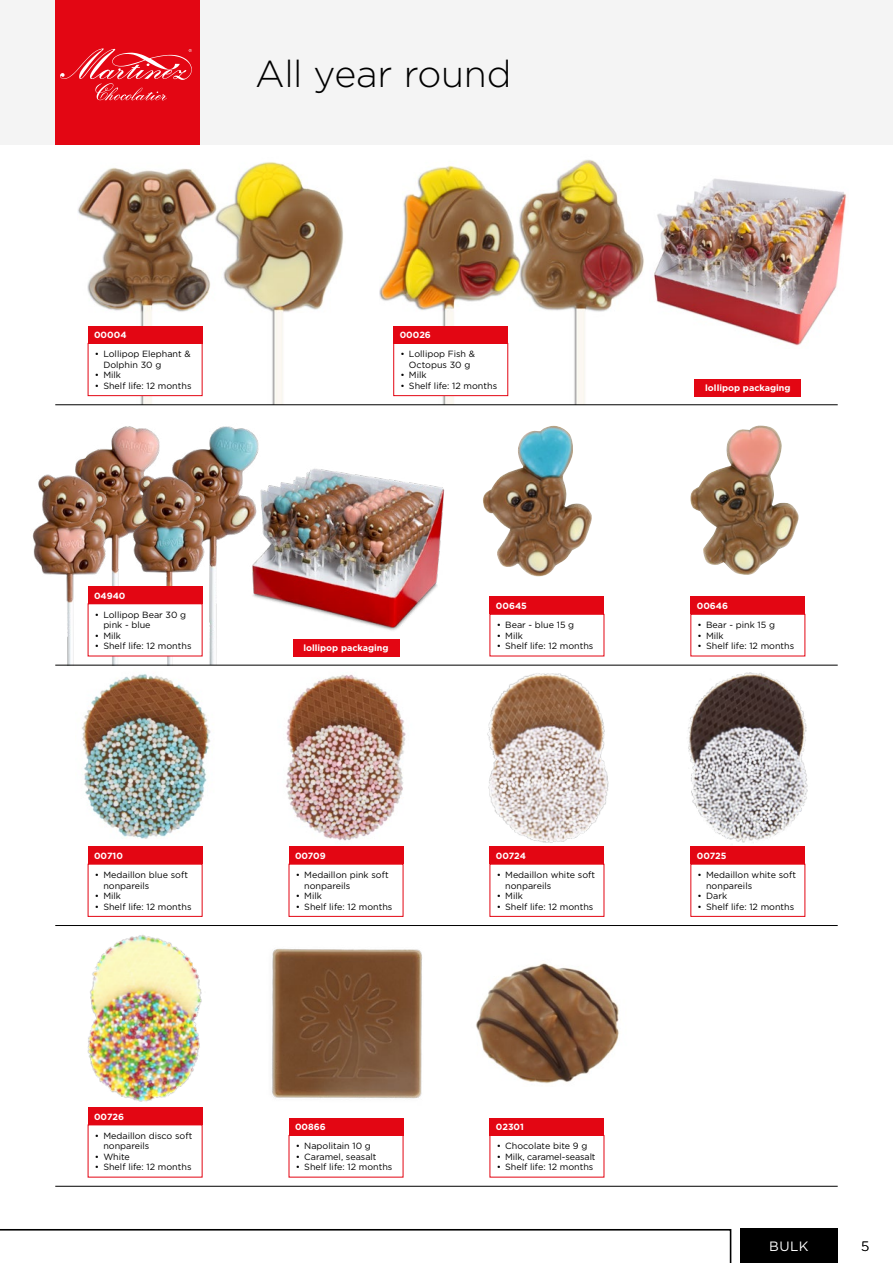
<style>
.page{position:relative;width:893px;height:1263px;background:#fff}
.page>*{position:absolute;margin:0;border:0;box-sizing:border-box;transform-origin:0 0}
.t1{font:300 37.5px "Gotham";letter-spacing:-.01em;color:#000}
.t2{font:13.5px "Gotham";color:#fff}
.t3{font:300 13.5px "Gotham";color:#000}
.t4{font:9px/10.5px "Gotham";color:#000}
.t5{font:700 9px "Gotham";color:#fff}
</style>
<div class="page">
<div style="left:740px;top:1229px;width:98px;height:34px;background:#000"></div>
<div style="left:0;top:0;width:893px;height:145px;background:#f4f4f4"></div>
<svg style="left:0;top:1229px;width:731px;height:34px"></svg>
<div style="left:55px;top:0;width:145px;height:145px;background:#e30613"></div>
<svg style="left:60px;top:48px;width:132px;height:52px"></svg>
<div style="left:293px;top:639px;width:106px;height:17px;background:#e30613"></div>
<img style="left:280px;top:468px;width:165px;height:172px">
<img style="left:75px;top:426px;width:78px;height:40px">
<img style="left:153px;top:426px;width:127px;height:239px">
<img style="left:136px;top:466px;width:99px;height:199px">
<img style="left:32px;top:466px;width:104px;height:199px">
<div style="left:88px;top:604px;width:114px;height:52px;background:#fff"></div>
<div style="left:88px;top:603px;width:114px;height:53px;border:1px solid #e30613"></div>
<div style="left:88px;top:586px;width:114px;height:17px;background:#e30613"></div>
<img style="left:379px;top:159px;width:265px;height:245px">
<img style="left:78px;top:162px;width:265px;height:242px">
<div style="left:88px;top:343px;width:114px;height:53px;background:#fff"></div>
<div style="left:88px;top:343px;width:114px;height:53px;border:1px solid #e30613"></div>
<div style="left:88px;top:326px;width:114px;height:17px;background:#e30613"></div>
<div style="left:394px;top:343px;width:114px;height:53px;background:#fff"></div>
<div style="left:393px;top:343px;width:115px;height:53px;border:1px solid #e30613"></div>
<div style="left:393px;top:326px;width:115px;height:17px;background:#e30613"></div>
<img style="left:654px;top:178px;width:193px;height:168px">
<div style="left:695px;top:379px;width:106px;height:17px;background:#e30613"></div>
<hr style="left:55px;top:404px;width:783px;height:1px;background:#000">
<hr style="left:55px;top:665px;width:783px;height:1px;background:#000">
<hr style="left:55px;top:1186px;width:783px;height:1px;background:#000">
<hr style="left:55px;top:925px;width:783px;height:1px;background:#000">
<img style="left:483px;top:426px;width:109px;height:151px">
<img style="left:690px;top:425px;width:109px;height:150px">
<div style="left:490px;top:614px;width:114px;height:42px;border:1px solid #e30613"></div>
<div style="left:490px;top:597px;width:114px;height:17px;background:#e30613"></div>
<div style="left:690px;top:614px;width:115px;height:42px;border:1px solid #e30613"></div>
<div style="left:690px;top:597px;width:115px;height:17px;background:#e30613"></div>
<div style="left:490px;top:864px;width:114px;height:53px;border:1px solid #e30613"></div>
<div style="left:490px;top:847px;width:114px;height:17px;background:#e30613"></div>
<div style="left:690px;top:864px;width:115px;height:53px;border:1px solid #e30613"></div>
<div style="left:690px;top:847px;width:115px;height:17px;background:#e30613"></div>
<img style="left:457px;top:665px;width:180px;height:192px">
<img style="left:658px;top:665px;width:172px;height:182px">
<img style="left:55px;top:925px;width:148px;height:193px">
<img style="left:81px;top:674px;width:130px;height:173px">
<img style="left:286px;top:674px;width:120px;height:173px">
<div style="left:88px;top:864px;width:114px;height:53px;border:1px solid #e30613"></div>
<div style="left:88px;top:847px;width:114px;height:17px;background:#e30613"></div>
<div style="left:289px;top:864px;width:114px;height:53px;border:1px solid #e30613"></div>
<div style="left:289px;top:847px;width:114px;height:17px;background:#e30613"></div>
<div style="left:88px;top:1124px;width:114px;height:53px;border:1px solid #e30613"></div>
<div style="left:88px;top:1107px;width:114px;height:17px;background:#e30613"></div>
<div style="left:289px;top:1135px;width:114px;height:42px;border:1px solid #e30613"></div>
<div style="left:289px;top:1118px;width:114px;height:17px;background:#e30613"></div>
<img style="left:272px;top:948px;width:150px;height:151px">
<div style="left:490px;top:1135px;width:114px;height:42px;border:1px solid #e30613"></div>
<div style="left:490px;top:1118px;width:114px;height:17px;background:#e30613"></div>
<img style="left:476px;top:963px;width:143px;height:121px">
<h1 class="t1" style="left:255px;top:50px;width:258px">All year round</h1>
<p class="t5" style="left:94px;top:329px;width:34px">00004</p>
<p class="t4" style="left:103px;top:349px;width:89px;text-indent:-9px">• Lollipop Elephant &amp;<br>Dolphin 30 g</p>
<p class="t4" style="left:95px;top:370px;width:28px">• Milk</p>
<p class="t4" style="left:95px;top:380px;width:98px">• Shelf life: 12 months</p>
<p class="t5" style="left:94px;top:589px;width:33px">04940</p>
<p class="t4" style="left:103px;top:609px;width:84px;text-indent:-9px">• Lollipop Bear 30 g pink - blue</p>
<p class="t4" style="left:95px;top:630px;width:28px">• Milk</p>
<p class="t4" style="left:95px;top:641px;width:98px">• Shelf life: 12 months</p>
<p class="t5" style="left:94px;top:850px;width:30px">00710</p>
<p class="t4" style="left:103px;top:869px;width:86px;text-indent:-9px">• Medaillon blue soft nonpareils</p>
<p class="t4" style="left:95px;top:890px;width:28px">• Milk</p>
<p class="t4" style="left:95px;top:901px;width:98px">• Shelf life: 12 months</p>
<p class="t5" style="left:94px;top:1110px;width:31px">00726</p>
<p class="t4" style="left:103px;top:1130px;width:91px;text-indent:-9px">• Medaillon disco soft nonpareils</p>
<p class="t4" style="left:95px;top:1151px;width:37px">• White</p>
<p class="t4" style="left:95px;top:1162px;width:98px">• Shelf life: 12 months</p>
<p class="t5" style="left:400px;top:329px;width:33px">00026</p>
<p class="t4" style="left:400px;top:349px;width:76px;text-align:center">• Lollipop Fish &amp;<br>Octopus 30 g</p>
<p class="t4" style="left:400px;top:370px;width:28px">• Milk</p>
<p class="t4" style="left:400px;top:380px;width:98px">• Shelf life: 12 months</p>
<p class="t5" style="left:303px;top:642px;width:87px">lollipop packaging</p>
<p class="t5" style="left:295px;top:850px;width:32px">00709</p>
<p class="t4" style="left:304px;top:869px;width:86px;text-indent:-9px">• Medaillon pink soft nonpareils</p>
<p class="t4" style="left:296px;top:890px;width:28px">• Milk</p>
<p class="t4" style="left:296px;top:901px;width:98px">• Shelf life: 12 months</p>
<p class="t5" style="left:496px;top:600px;width:32px">00645</p>
<p class="t4" style="left:497px;top:620px;width:79px">• Bear - blue 15 g</p>
<p class="t4" style="left:497px;top:630px;width:28px">• Milk</p>
<p class="t4" style="left:497px;top:641px;width:98px">• Shelf life: 12 months</p>
<p class="t5" style="left:496px;top:850px;width:32px">00724</p>
<p class="t4" style="left:505px;top:869px;width:91px;text-indent:-9px">• Medaillon white soft nonpareils</p>
<p class="t4" style="left:497px;top:890px;width:28px">• Milk</p>
<p class="t4" style="left:497px;top:901px;width:98px">• Shelf life: 12 months</p>
<p class="t5" style="left:295px;top:1121px;width:32px">00866</p>
<p class="t4" style="left:296px;top:1141px;width:77px">• Napolitain 10 g</p>
<p class="t4" style="left:296px;top:1151px;width:82px">• Caramel, seasalt</p>
<p class="t4" style="left:296px;top:1162px;width:98px">• Shelf life: 12 months</p>
<p class="t5" style="left:496px;top:1121px;width:29px">02301</p>
<p class="t4" style="left:497px;top:1141px;width:92px">• Chocolate bite 9 g</p>
<p class="t4" style="left:497px;top:1151px;width:100px">• Milk, caramel-seasalt</p>
<p class="t4" style="left:497px;top:1162px;width:98px">• Shelf life: 12 months</p>
<p class="t5" style="left:705px;top:382px;width:87px">lollipop packaging</p>
<p class="t5" style="left:697px;top:600px;width:33px">00646</p>
<p class="t4" style="left:698px;top:620px;width:79px">• Bear - pink 15 g</p>
<p class="t4" style="left:698px;top:630px;width:28px">• Milk</p>
<p class="t4" style="left:698px;top:641px;width:98px">• Shelf life: 12 months</p>
<p class="t5" style="left:697px;top:850px;width:31px">00725</p>
<p class="t4" style="left:706px;top:869px;width:91px;text-indent:-9px">• Medaillon white soft nonpareils</p>
<p class="t4" style="left:698px;top:890px;width:31px">• Dark</p>
<p class="t4" style="left:698px;top:901px;width:98px">• Shelf life: 12 months</p>
<h2 class="t2" style="left:769px;top:1238px;width:41px">BULK</h2>
<h2 class="t3" style="left:861px;top:1238px;width:10px">5</h2>
</div>
